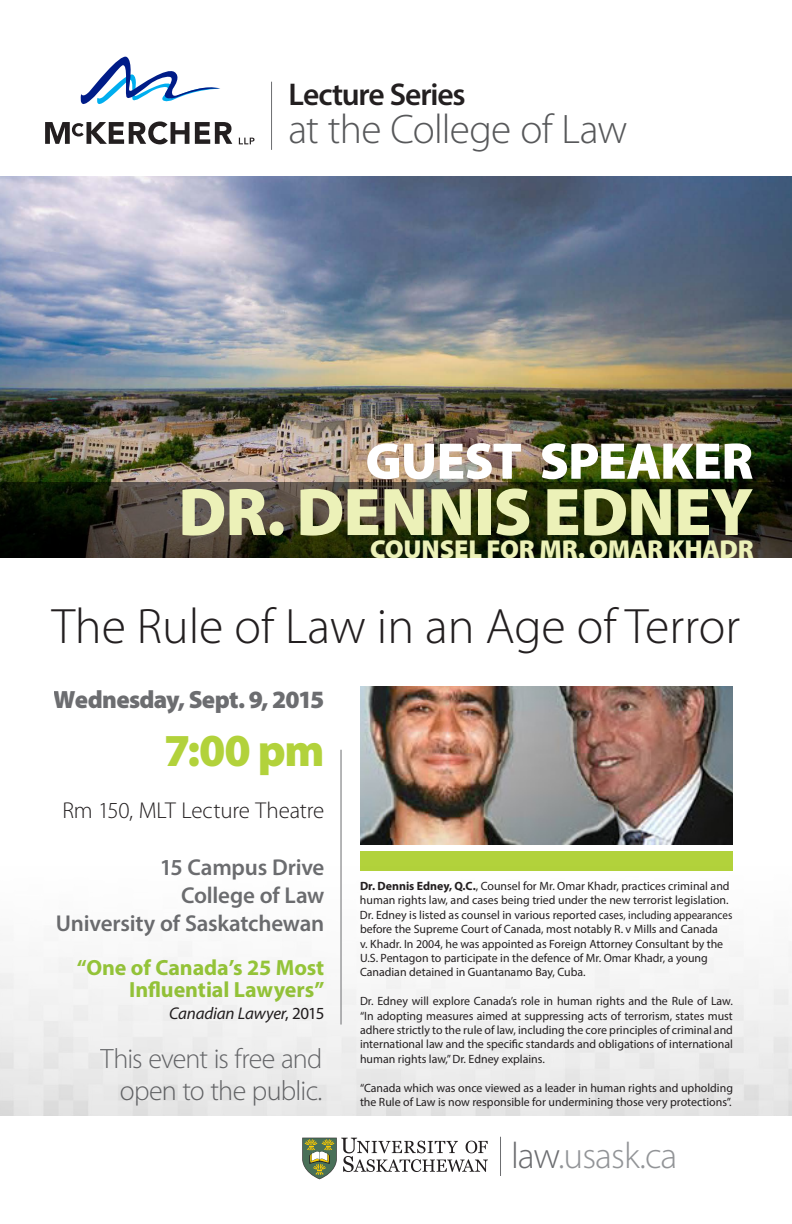
<style>
.page{position:relative;width:792px;height:1224px;background:#fff}
.page>*{position:absolute;margin:0;border:0;box-sizing:border-box;transform-origin:0 0}
.t1{font:900 68px "Myriad Pro";letter-spacing:-.015em;color:#ecf1b8}
.t2{font:900 52px "Myriad Pro";letter-spacing:-.015em;color:#fff}
.t3{font:300 50px "Myriad Pro";color:#231f20}
.t4{font:900 46px "Myriad Pro";color:#b2d23b}
.t5{font:300 41.4px "Myriad Pro";letter-spacing:-.015em;color:#57585a}
.t6{font:300 37px "Myriad Pro";letter-spacing:-.025em;color:#929497}
.t7{font:600 31.5px "Myriad Pro";letter-spacing:-.035em;color:#231f20}
.t8{font:300 28px/32px "Myriad Pro";letter-spacing:-.03em;color:#6c6d70;text-align:right}
.t9{font:900 26px "Myriad Pro";letter-spacing:-.01em;color:#ecf1b8}
.t10{font:900 25px "Myriad Pro";letter-spacing:-.03em;color:#6c6d70}
.t11{font:600 23px/28px "Myriad Pro";letter-spacing:-.01em;color:#6c6d70;text-align:right}
.t12{font:300 23px "Myriad Pro";letter-spacing:-.01em;color:#231f20}
.t13{font:700 22px/22px "Myriad Pro";letter-spacing:-.005em;color:#99ca3b;text-align:right}
.t14{font:italic 17px "Myriad Pro";letter-spacing:-.01em;color:#231f20}
.t15{font:12px/14.4px "Myriad Pro";color:#231f20}
.s1{font-style:normal}
.s2{font-weight:700}
.s3{font-size:11.6px}
.s4{color:#6c6d70}
</style>
<div class="page">
<svg style="left:45px;top:56px;width:187px;height:88px"></svg>
<svg style="left:239px;top:138px;width:16px;height:6px"></svg>
<hr style="left:271px;top:82px;width:1px;height:68px;background:#6c6d70">
<svg style="left:302px;top:1138px;width:186px;height:41px"></svg>
<hr style="left:500px;top:1137px;width:1px;height:39px;background:#6c6d70">
<img style="left:0;top:176px;width:792px;height:306px">
<svg style="left:0;top:482px;width:792px;height:76px;background:#292b19"></svg>
<div style="left:360px;top:851px;width:373px;height:20px;background:#b2d23b"></div>
<hr style="left:341px;top:750px;width:1px;height:275px;background:#6c6d70">
<img style="left:360px;top:686px;width:373px;height:159px">
<p class="t7" style="left:289px;top:75px;width:179px">Lecture Series</p>
<p class="t5" style="left:289px;top:107px;width:340px">at the College of Law</p>
<p class="t2" style="left:365px;top:432px;width:390px">GUEST SPEAKER</p>
<p class="t1" style="left:178px;top:473px;width:577px">DR. DENNIS EDNEY</p>
<p class="t9" style="left:370px;top:535px;width:385px">COUNSEL FOR MR. OMAR KHADR</p>
<p class="t3" style="left:52px;top:599px;width:690px">The Rule of Law in an Age of Terror</p>
<h3 class="t10" style="left:54px;top:686px;width:272px">Wednesday, Sept. 9, 2015</h3>
<h3 class="t4" style="left:164px;top:725px;width:162px">7:00 pm</h3>
<h3 class="t12" style="left:62px;top:798px;width:264px">Rm 150, MLT Lecture Theatre</h3>
<h3 class="t11" style="left:56px;top:853px;width:270px">15 Campus Drive<br>College of Law<br>University of Saskatchewan</h3>
<h3 class="t13" style="left:77px;top:956px;width:249px">“One of Canada’s 25 Most<br>Influential Lawyers”</h3>
<h3 class="t14" style="left:169px;top:1003px;width:157px">Canadian Lawyer<span class="s1">, 2015</span></h3>
<h3 class="t8" style="left:101px;top:1043px;width:223px">This event is free and open to the public.</h3>
<p class="t15" style="left:360px;top:879px;width:374px"><span class="s2">Dr. Dennis Edney, Q.C.</span>, Counsel for Mr. Omar Khadr, practices criminal and human rights law, and cases being tried under the new terrorist legislation.<br>Dr. Edney is listed as counsel in various reported cases<span class="s3">, including appearances </span>before the Supreme Court of Canada, most notably R. v Mills and Canada<br>v. Khadr. In 2004, he was appointed as Foreign Attorney Consultant by the U.S. Pentagon to participate in the defence of Mr. Omar Khadr, a young Canadian detained in Guantanamo Bay, Cuba.</p>
<p class="t15" style="left:360px;top:994px;width:375px;text-align:justify">Dr. Edney will explore Canada’s role in human rights and the Rule of Law. “In adopting measures aimed at suppressing acts of terrorism, states must adhere strictly to the rule of law, including the core principles of criminal and international law and the specific standards and obligations of international human rights law,” Dr. Edney explains.</p>
<p class="t15" style="left:360px;top:1080px;width:374px">“Canada which was once viewed as a leader in human rights and upholding the Rule of Law is now responsible for undermining those very protections”.</p>
<p class="t6" style="left:511px;top:1136px;width:168px"><span class="s4">law</span>.usask.ca</p>
</div>
